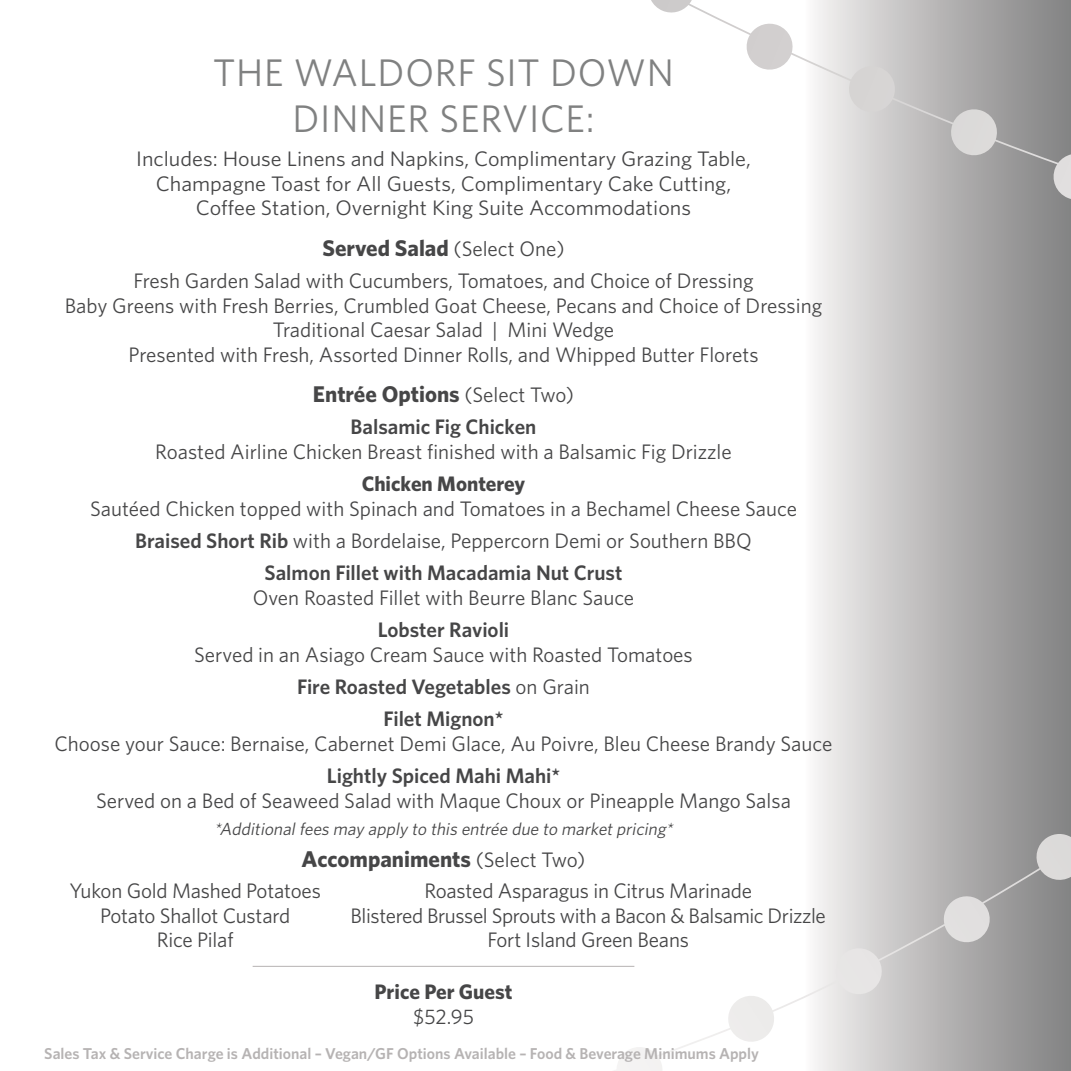
<style>
.page{position:relative;width:1071px;height:1071px;background:#fff}
.page>*{position:absolute;margin:0;border:0;box-sizing:border-box;transform-origin:0 0}
.t1{font:38.5px/46.2px "Whitney";letter-spacing:.02em;color:#808181;text-align:center}
.t2{font:700 22.75px "Whitney";color:#464647}
.t3{font:21px/24.5px "Whitney";color:#464647;text-align:center}
.t4{font:21px/24.5px "Whitney";color:#464647;text-align:center;scale:1.05 1}
.t5{font:600 21px "Whitney";color:#464647}
.t6{font:21px "Whitney";letter-spacing:-.02em;color:#464647}
.t7{font:700 21px "Whitney";color:#464647}
.t8{font:italic 17.5px "Whitney";color:#464647}
.t9{font:600 15.75px "Whitney";color:#b6b3b3}
.s1{font-weight:400;font-size:21px}
.s2{font-weight:600}
.s3{font-weight:700}
.s4{font-weight:400}
</style>
<div class="page">
<div style="left:803px;top:0;width:268px;height:1071px;background:linear-gradient(to right,#f6f4f4,#7f7f7f)"></div>
<svg style="left:651px;top:0;width:420px;height:199px"></svg>
<svg style="left:612px;top:834px;width:459px;height:237px"></svg>
<hr style="left:253px;top:966px;width:381px;height:1px;background:#b6b3b3">
<p class="t1" style="left:213px;top:49px;width:462px">THE WALDORF SIT DOWN<br>DINNER SERVICE:</p>
<p class="t4" style="left:136px;top:146px;width:587px">Includes: House Linens and Napkins, Complimentary Grazing Table,<br>Champagne Toast for All Guests, Complimentary Cake Cutting,<br>Coffee Station, Overnight King Suite Accommodations</p>
<p class="t2" style="left:322px;top:233px;width:244px">Served Salad <span class="s1">(Select One)</span></p>
<p class="t3" style="left:133px;top:268px;width:622px">Fresh Garden Salad with Cucumbers, Tomatoes, and Choice of Dressing</p>
<p class="t3" style="left:65px;top:292px;width:759px">Baby Greens with Fresh Berries, Crumbled Goat Cheese, Pecans and Choice of Dressing</p>
<p class="t3" style="left:273px;top:317px;width:343px">Traditional Caesar Salad | Mini Wedge</p>
<p class="t3" style="left:128px;top:341px;width:632px">Presented with Fresh, Assorted Dinner Rolls, and Whipped Butter Florets</p>
<p class="t2" style="left:313px;top:379px;width:263px">Entrée Options <span class="s1">(Select Two)</span></p>
<p class="t3" style="left:155px;top:414px;width:578px"><span class="s2">Balsamic Fig Chicken<br></span>Roasted Airline Chicken Breast finished with a Balsamic Fig Drizzle</p>
<p class="t3" style="left:90px;top:471px;width:708px"><span class="s3">Chicken Monterey<br></span>Sautéed Chicken topped with Spinach and Tomatoes in a Bechamel Cheese Sauce</p>
<p class="t3" style="left:135px;top:528px;width:618px"><span class="s2">Braised Short Rib</span> with a Bordelaise, Peppercorn Demi or Southern BBQ</p>
<p class="t5" style="left:265px;top:559px;width:359px">Salmon Fillet with Macadamia Nut Crust</p>
<p class="t3" style="left:253px;top:585px;width:383px">Oven Roasted Fillet with Beurre Blanc Sauce</p>
<p class="t3" style="left:194px;top:617px;width:500px"><span class="s2">Lobster Ravioli<br></span>Served in an Asiago Cream Sauce with Roasted Tomatoes</p>
<p class="t5" style="left:297px;top:673px;width:294px">Fire Roasted Vegetables <span class="s4">on Grain</span></p>
<p class="t5" style="left:383px;top:705px;width:122px">Filet Mignon*</p>
<p class="t3" style="left:55px;top:731px;width:779px">Choose your Sauce: Bernaise, Cabernet Demi Glace, Au Poivre, Bleu Cheese Brandy Sauce</p>
<p class="t5" style="left:327px;top:762px;width:235px">Lightly Spiced Mahi Mahi*</p>
<p class="t3" style="left:96px;top:788px;width:696px">Served on a Bed of Seaweed Salad with Maque Choux or Pineapple Mango Salsa</p>
<p class="t8" style="left:214px;top:817px;width:464px">*Additionalfees may apply to this entrée due to marketpricing*</p>
<p class="t2" style="left:302px;top:844px;width:285px">Accompaniments <span class="s1">(Select Two)</span></p>
<p class="t3" style="left:69px;top:878px;width:253px">Yukon Gold Mashed Potatoes</p>
<p class="t3" style="left:100px;top:903px;width:192px">Potato Shallot Custard</p>
<p class="t3" style="left:157px;top:927px;width:78px">Rice Pilaf</p>
<p class="t3" style="left:424px;top:878px;width:329px">Roasted Asparagus in Citrus Marinade</p>
<p class="t6" style="left:351px;top:901px;width:477px">Blistered Brussel Sprouts with a Bacon &amp; Balsamic Drizzle</p>
<p class="t3" style="left:487px;top:927px;width:203px">Fort Island Green Beans</p>
<p class="t7" style="left:375px;top:978px;width:139px">Price Per Guest</p>
<p class="t3" style="left:413px;top:1004px;width:62px">$52.95</p>
<p class="t9" style="left:44px;top:1043px;width:716px">Sales Tax &amp; Service Charge is Additional – Vegan/GF Options Available – Food &amp; Beverage Minimums Apply</p>
</div>
